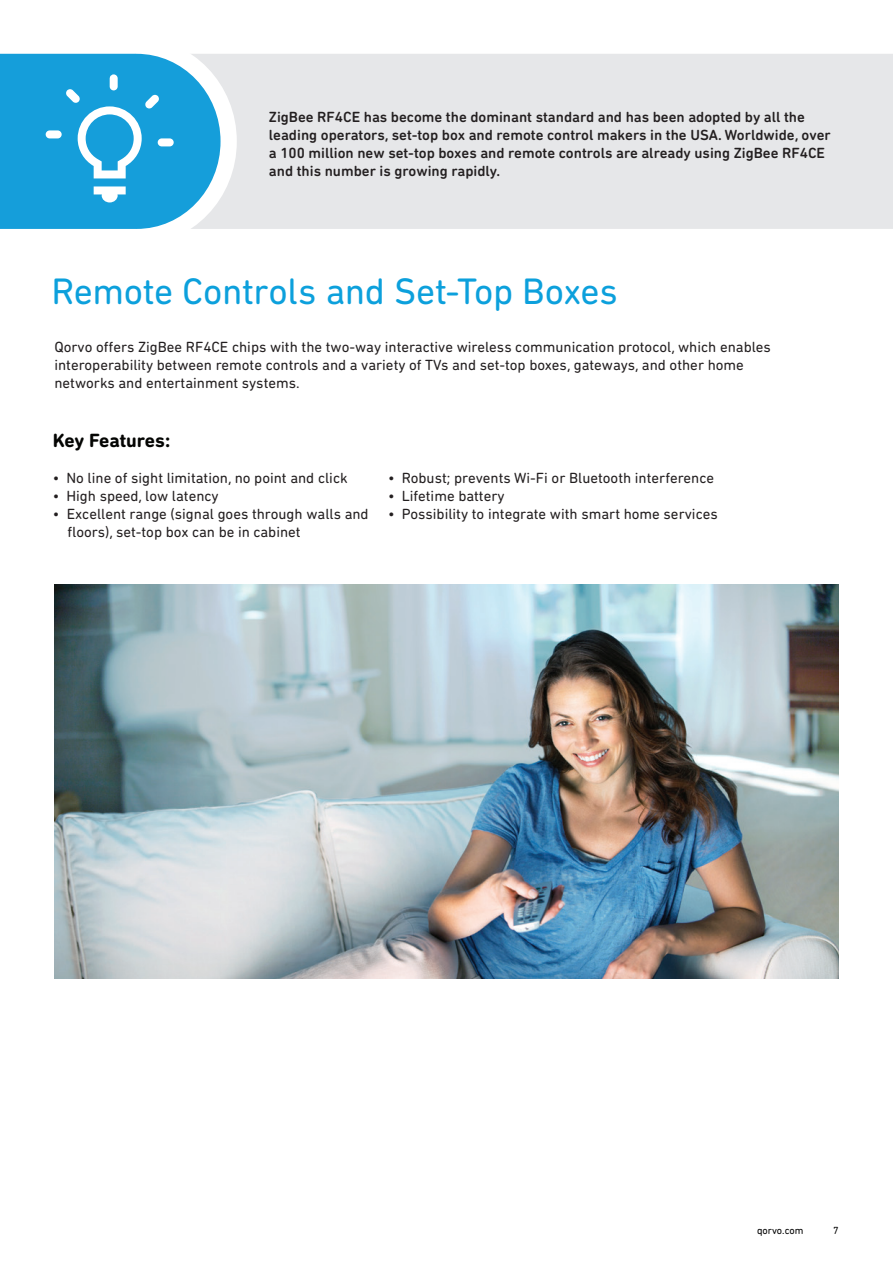
<style>
.page{position:relative;width:893px;height:1263px;background:#fff}
.page>*{position:absolute;margin:0;border:0;box-sizing:border-box;transform-origin:0 0}
.t1{font:37.5px "DIN Next Rounded LT Pro";letter-spacing:-.01em;color:#0ca0dc}
.t2{font:700 19.5px "DIN Next Rounded LT Pro";color:#040503}
.t3{font:15px/18px "DIN Next Rounded LT Pro";color:#231f20}
.t4{font:500 15px/18px "DIN Next Rounded LT Pro";color:#231f20}
.t5{font:10.5px "DIN Next Rounded LT Pro";color:#000}
</style>
<div class="page">
<img style="left:54px;top:585px;width:785px;height:393px">
<div style="left:245px;top:54px;width:648px;height:175px;background:#e6e7e9"></div>
<svg style="left:229px;top:54px;width:16px;height:175px"></svg>
<svg style="left:0;top:53px;width:229px;height:176px;background:#3fafe0"></svg>
<p class="t4" style="left:269px;top:107px;width:563px">ZigBee RF4CE has become the dominant standard and has been adopted by all the leading operators, set-top box and remote control makers in the USA. Worldwide, over a 100 million new set-top boxes and remote controls are already using ZigBee RF4CE and this number is growing rapidly.</p>
<p class="t1" style="left:51px;top:270px;width:568px">Remote Controls and Set-Top Boxes</p>
<p class="t3" style="left:54px;top:337px;width:718px">Qorvo offers ZigBee RF4CE chips with the two-way interactive wireless communication protocol, which enables interoperability between remote controls and a variety of TVs and set-top boxes, gateways, and other home networks and entertainment systems.</p>
<p class="t2" style="left:53px;top:429px;width:119px">Key Features:</p>
<p class="t3" style="left:53px;top:468px;width:296px">• No line of sight limitation, no point and click</p>
<p class="t3" style="left:53px;top:486px;width:167px">• High speed, low latency</p>
<p class="t3" style="left:53px;top:504px;width:317px">• Excellent range (signal goes through walls and</p>
<p class="t3" style="left:67px;top:522px;width:235px">floors), set-top box can be in cabinet</p>
<p class="t3" style="left:388px;top:468px;width:328px">• Robust; prevents Wi-Fi or Bluetooth interference</p>
<p class="t3" style="left:388px;top:486px;width:118px">• Lifetime battery</p>
<p class="t3" style="left:388px;top:504px;width:331px">• Possibility to integrate with smart home services</p>
<p class="t5" style="left:757px;top:1225px;width:48px">qorvo.com</p>
<p class="t5" style="left:833px;top:1225px;width:7px">7</p>
</div>
